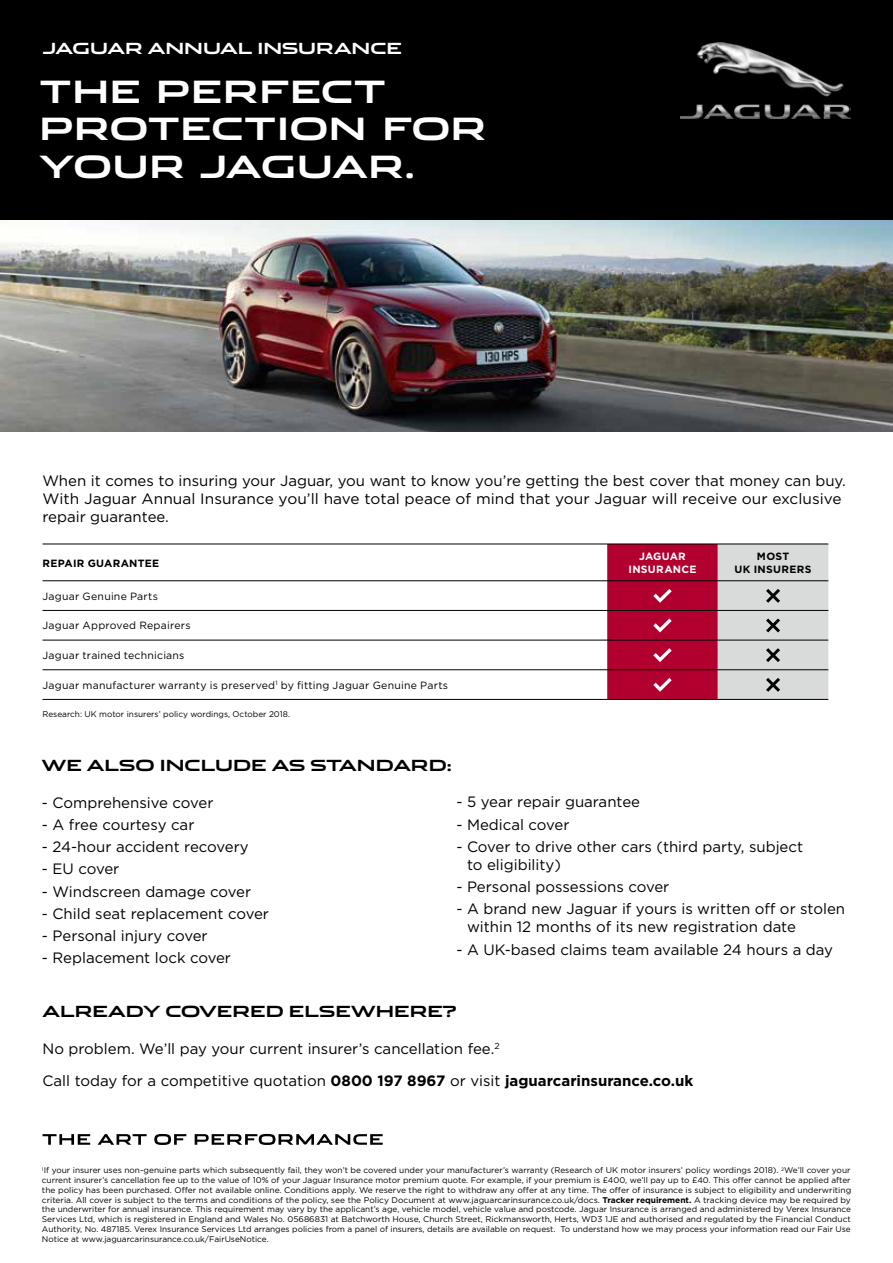
<style>
.page{position:relative;width:893px;height:1263px;background:#fff}
.page>*{position:absolute;margin:0;border:0;box-sizing:border-box;transform-origin:0 0}
.t1{font:700 30.75px/37.8px "Jaguar";letter-spacing:.025em;color:#fff}
.t2{font:700 15.3px "Jaguar";color:#000}
.t3{font:700 15.3px "Jaguar";color:#fff}
.t4{font:15px/18px "Gotham";color:#000}
.t5{font:10.5px "Gotham";letter-spacing:.025em;color:#000}
.t6{font:700 10.5px/12.8px "Gotham";letter-spacing:.03em;color:#000;text-align:center}
.t7{font:700 10.5px/12.8px "Gotham";letter-spacing:.025em;color:#fff;text-align:center}
.t8{font:8.25px/9.8px "Gotham";color:#000;text-align:justify}
.s1{font-weight:700}
</style>
<div class="page">
<div style="left:0;top:0;width:893px;height:432px;background:#000"></div>
<img style="left:680px;top:43px;width:170px;height:76px">
<img style="left:0;top:221px;width:893px;height:211px">
<svg style="left:43px;top:1134px;width:340px;height:11px"></svg>
<hr style="left:43px;top:544px;width:564px;height:1px;background:#000">
<hr style="left:43px;top:580px;width:564px;height:1px;background:#000">
<hr style="left:43px;top:610px;width:564px;height:1px;background:#000">
<hr style="left:43px;top:640px;width:564px;height:1px;background:#000">
<hr style="left:43px;top:669px;width:564px;height:1px;background:#000">
<hr style="left:43px;top:699px;width:564px;height:1px;background:#000">
<hr style="left:607px;top:699px;width:111px;height:1px;background:#000">
<hr style="left:718px;top:699px;width:110px;height:1px;background:#000">
<svg style="left:607px;top:544px;width:221px;height:155px;background:#bd6980"></svg>
<h2 class="t3" style="left:43px;top:35px;width:361px">JAGUAR ANNUAL INSURANCE</h2>
<h1 class="t1" style="left:40px;top:70px;width:448px">THE PERFECT<br>PROTECTION FOR<br>YOUR JAGUAR.</h1>
<h3 class="t4" style="left:43px;top:472px;width:805px">When it comes to insuring your Jaguar, you want to know you’re getting the best cover that money can buy.<br>With Jaguar Annual Insurance you’ll have total peace of mind that your Jaguar will receive our exclusive repair guarantee.</h3>
<p class="t6" style="left:43px;top:556px;width:118px">REPAIR GUARANTEE</p>
<p class="t7" style="left:628px;top:550px;width:69px">JAGUAR<br>INSURANCE</p>
<p class="t6" style="left:735px;top:550px;width:78px">MOST<br>UK INSURERS</p>
<p class="t5" style="left:43px;top:589px;width:117px">Jaguar Genuine Parts</p>
<p class="t5" style="left:43px;top:619px;width:150px">Jaguar Approved Repairers</p>
<p class="t5" style="left:43px;top:649px;width:143px">Jaguar trained technicians</p>
<p class="t5" style="left:43px;top:678px;width:407px">Jaguar manufacturer warranty is preserved<sup>1</sup> by fitting Jaguar Genuine Parts</p>
<p class="t8" style="left:43px;top:709px;width:249px">Research: UK motor insurers’ policy wordings, October 2018.</p>
<h2 class="t2" style="left:42px;top:752px;width:411px">WE ALSO INCLUDE AS STANDARD:</h2>
<h3 class="t4" style="left:42px;top:793px;width:173px">- Comprehensive cover</h3>
<h3 class="t4" style="left:42px;top:815px;width:154px">- A free courtesy car</h3>
<h3 class="t4" style="left:42px;top:837px;width:208px">- 24-hour accident recovery</h3>
<h3 class="t4" style="left:42px;top:860px;width:79px">- EU cover</h3>
<h3 class="t4" style="left:42px;top:882px;width:211px">- Windscreen damage cover</h3>
<h3 class="t4" style="left:42px;top:904px;width:229px">- Child seat replacement cover</h3>
<h3 class="t4" style="left:42px;top:926px;width:167px">- Personal injury cover</h3>
<h3 class="t4" style="left:42px;top:949px;width:191px">- Replacement lock cover</h3>
<h3 class="t4" style="left:456px;top:793px;width:185px">- 5 year repair guarantee</h3>
<h3 class="t4" style="left:456px;top:815px;width:115px">- Medical cover</h3>
<h3 class="t4" style="left:467px;top:837px;width:338px;text-indent:-11px">- Cover to drive other cars (third party, subject to eligibility)</h3>
<h3 class="t4" style="left:456px;top:877px;width:214px">- Personal possessions cover</h3>
<h3 class="t4" style="left:467px;top:900px;width:380px;text-indent:-11px">- A brand new Jaguar if yours is written off or stolen within 12 months of its new registration date</h3>
<h3 class="t4" style="left:456px;top:940px;width:378px">- A UK-based claims team available 24 hours a day</h3>
<h2 class="t2" style="left:43px;top:998px;width:415px">ALREADY COVERED ELSEWHERE?</h2>
<h3 class="t4" style="left:43px;top:1032px;width:652px;line-height:32.7px">No problem. We’ll pay your current insurer’s cancellation fee.<sup>2<br></sup>Call today for a competitive quotation <span class="s1">0800 197 8967</span> or visit <span class="s1">jaguarcarinsurance.co.uk</span></h3>
<p class="t8" style="left:42px;top:1165px;width:811px"><sup>1</sup>If your insurer uses non-genuine parts which subsequently fail, they won’t be covered under your manufacturer’s warranty (Research of UK motor insurers’ policy wordings 2018). <sup>2</sup>We’ll cover your current insurer’s cancellation fee up to the value of 10% of your Jaguar Insurance motor premium quote. For example, if your premium is £400, we’ll pay up to £40. This offer cannot be applied after the policy has been purchased. Offer not available online. Conditions apply. We reserve the right to withdraw any offer at any time. The offer of insurance is subject to eligibility and underwriting criteria. All cover is subject to the terms and conditions of the policy, see the Policy Document at www.jaguarcarinsurance.co.uk/docs. <span class="s1">Tracker requirement.</span> A tracking device may be required by the underwriter for annual insurance. This requirement may vary by the applicant’s age, vehicle model, vehicle value and postcode. Jaguar Insurance is arranged and administered by Verex Insurance Services Ltd, which is registered in England and Wales No. 05686831 at Batchworth House, Church Street, Rickmansworth, Herts, WD3 1JE and authorised and regulated by the Financial Conduct Authority, No. 487185. Verex Insurance Services Ltd arranges policies from a panel of insurers, details are available on request. To understand how we may process your information read our Fair Use Notice at www.jaguarcarinsurance.co.uk/FairUseNotice.</p>
</div>
